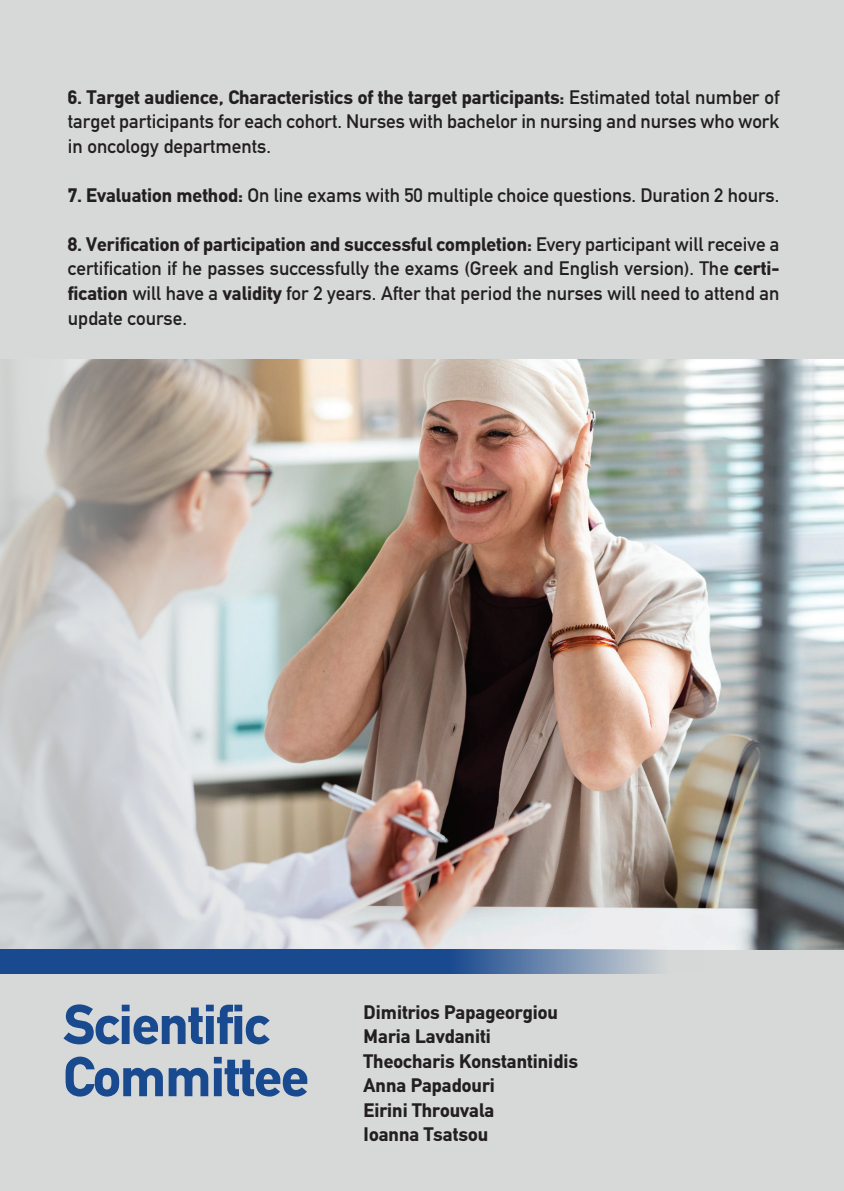
<style>
.page{position:relative;width:844px;height:1191px;background:#fff}
.page>*{position:absolute;margin:0;border:0;box-sizing:border-box;transform-origin:0 0}
.t1{font:700 55.3px/52.1px "CF Din";letter-spacing:-.02em;color:#19498f}
.t2{font:19.25px/24.5px "CF Din";color:#231f20;text-align:justify}
.t3{font:700 19.25px/24.5px "CF Din";color:#231f20}
.s1{font-weight:700}
</style>
<div class="page">
<div style="left:0;top:0;width:843px;height:1191px;background:#d6d9d8"></div>
<img style="left:0;top:360px;width:843px;height:589px">
<svg style="left:0;top:949px;width:702px;height:24px;background:#3f669d"></svg>
<p class="t2" style="left:68px;top:85px;width:712px"><span class="s1">6. Target audience, Characteristics of the target participants:</span> Estimated total number of target participants for each cohort. Nurses with bachelor in nursing and nurses who work in oncology departments.</p>
<p class="t2" style="left:68px;top:183px;width:712px"><span class="s1">7. Evaluation method:</span> On line exams with 50 multiple choice questions. Duration 2 hours.</p>
<p class="t2" style="left:68px;top:232px;width:712px"><span class="s1">8. Verification of participation and successful completion:</span> Every participant will receive a certification if he passes successfully the exams (Greek and English version). The <span class="s1">certi&shy;fication</span> will have a <span class="s1">validity</span> for 2 years. After that period the nurses will need to attend an update course.</p>
<h1 class="t1" style="left:63px;top:999px;width:247px">Scientific<br>Committee</h1>
<p class="t3" style="left:363px;top:1000px;width:216px">Dimitrios Papageorgiou<br>Maria Lavdaniti<br>Theocharis Konstantinidis<br>Anna Papadouri<br>Eirini Throuvala<br>Ioanna Tsatsou</p>
</div>
